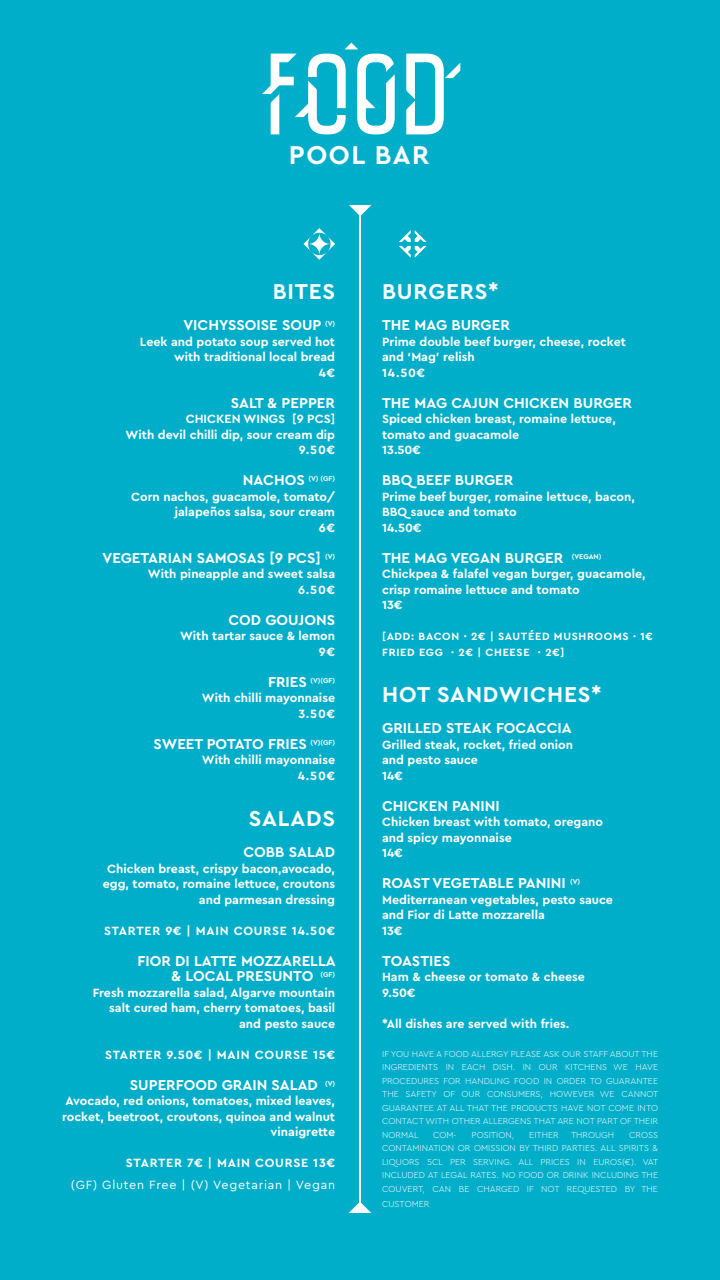
<style>
.page{position:relative;width:720px;height:1280px;background:#00aeca}
.page>*{position:absolute;margin:0;border:0;box-sizing:border-box;transform-origin:0 0}
.t1{font:118.2px "Saniretro";color:#fff}
.t2{font:700 26.95px "Cera Pro";letter-spacing:.055em;color:#fff}
.t3{font:700 22.55px "Cera Pro";letter-spacing:.035em;color:#fff}
.t4{font:700 15px/15.5px "Cera Pro";color:#fff;text-align:right}
.t5{font:700 12.5px/15.5px "Cera Pro";color:#fff;text-align:right}
.t6{font:700 12.5px "Cera Pro";letter-spacing:.06em;color:#fff}
.t7{font:12.5px "Cera Pro";letter-spacing:.06em;color:#fff}
.t8{font:700 11px/15.5px "Cera Pro";letter-spacing:.06em;color:#fff}
.t9{font:300 9px/13.5px "Cera Pro";color:#fff;text-align:justify}
.t10{font:700 7.3px "Cera Pro";color:#fff}
.s1{font-size:15px}
</style>
<div class="page">
<hr style="left:359px;top:213px;width:2px;height:992px;background:#fff">
<svg style="left:349px;top:1202px;width:22px;height:11px"></svg>
<svg style="left:304px;top:228px;width:31px;height:32px"></svg>
<svg style="left:399px;top:230px;width:28px;height:28px"></svg>
<svg style="left:345px;top:43px;width:13px;height:6px"></svg>
<svg style="left:357px;top:90px;width:18px;height:19px"></svg>
<svg style="left:445px;top:63px;width:15px;height:15px"></svg>
<svg style="left:262px;top:85px;width:50px;height:32px"></svg>
<svg style="left:349px;top:205px;width:22px;height:11px"></svg>
<h1 class="t1" style="left:265px;top:25px;width:186px">FOOD</h1>
<h2 class="t2" style="left:289px;top:137px;width:142px">POOL BAR</h2>
<h3 class="t3" style="left:273px;top:277px;width:64px">BITES</h3>
<p class="t4" style="left:183px;top:317px;width:153px">VICHYSSOISE SOUP <sup>(V)</sup></p>
<p class="t5" style="left:140px;top:333px;width:197px">Leek and potato soup served hot with traditional local bread<br>4€</p>
<p class="t4" style="left:231px;top:394px;width:106px">SALT &amp; PEPPER</p>
<p class="t5" style="left:126px;top:411px;width:211px">CHICKEN WINGS [9 PCS]<br>With devil chilli dip, sour cream dip<br>9.50€</p>
<p class="t10" style="left:243px;top:474px;width:94px"><span class="s1">NACHOS</span> (V) (GF)</p>
<p class="t5" style="left:131px;top:488px;width:205px">Corn nachos, guacamole, tomato/ jalapeños salsa, sour cream<br>6€</p>
<p class="t4" style="left:102px;top:549px;width:234px">VEGETARIAN SAMOSAS [9 PCS] <sup>(V)</sup></p>
<p class="t5" style="left:148px;top:566px;width:189px">With pineapple and sweet salsa<br>6.50€</p>
<p class="t4" style="left:228px;top:611px;width:108px">COD GOUJONS</p>
<p class="t5" style="left:180px;top:628px;width:157px">With tartar sauce &amp; lemon<br>9€</p>
<p class="t10" style="left:268px;top:675px;width:69px"><span class="s1">FRIES</span> (V)(GF)</p>
<p class="t5" style="left:202px;top:690px;width:135px">With chilli mayonnaise<br>3.50€</p>
<p class="t4" style="left:154px;top:735px;width:183px">SWEET POTATO FRIES <sup>(V)(GF)</sup></p>
<p class="t5" style="left:202px;top:752px;width:135px">With chilli mayonnaise<br>4.50€</p>
<h3 class="t3" style="left:249px;top:804px;width:88px">SALADS</h3>
<p class="t4" style="left:244px;top:844px;width:93px">COBB SALAD</p>
<p class="t5" style="left:103px;top:860px;width:234px">Chicken breast, crispy bacon,avocado, egg, tomato, romaine lettuce, croutons and parmesan dressing</p>
<p class="t6" style="left:104px;top:922px;width:233px">STARTER 9€ | MAIN COURSE 14.50€</p>
<p class="t4" style="left:137px;top:952px;width:200px">FIOR DI LATTE MOZZARELLA &amp; LOCAL PRESUNTO <sup>(GF)</sup></p>
<p class="t5" style="left:93px;top:984px;width:244px">Fresh mozzarella salad, Algarve mountain salt cured ham, cherry tomatoes, basil and pesto sauce</p>
<p class="t6" style="left:105px;top:1046px;width:232px">STARTER 9.50€ | MAIN COURSE 15€</p>
<p class="t4" style="left:130px;top:1076px;width:207px">SUPERFOOD GRAIN SALAD <sup>(V)</sup></p>
<p class="t5" style="left:62px;top:1093px;width:275px">Avocado, red onions, tomatoes, mixed leaves, rocket, beetroot, croutons, quinoa and walnut vinaigrette</p>
<p class="t6" style="left:126px;top:1155px;width:211px">STARTER 7€ | MAIN COURSE 13€</p>
<p class="t7" style="left:71px;top:1177px;width:266px">(GF) Gluten Free | (V) Vegetarian | Vegan</p>
<h3 class="t3" style="left:382px;top:277px;width:118px">BURGERS*</h3>
<p class="t4" style="left:382px;top:317px;width:129px">THE MAG BURGER</p>
<p class="t5" style="left:382px;top:333px;width:245px;text-align:left">Prime double beef burger, cheese, rocket and ‘Mag’ relish<br>14.50€</p>
<p class="t4" style="left:382px;top:394px;width:251px">THE MAG CAJUN CHICKEN BURGER</p>
<p class="t5" style="left:382px;top:411px;width:235px;text-align:left">Spiced chicken breast, romaine lettuce, tomato and guacamole<br>13.50€</p>
<p class="t4" style="left:382px;top:472px;width:133px">BBQ BEEF BURGER</p>
<p class="t5" style="left:382px;top:488px;width:254px;text-align:left">Prime beef burger, romaine lettuce, bacon,<br>BBQ sauce and tomato<br>14.50€</p>
<p class="t4" style="left:382px;top:549px;width:221px">THE MAG VEGAN BURGER <sup>(VEGAN)</sup></p>
<p class="t5" style="left:382px;top:566px;width:265px;text-align:left">Chickpea &amp; falafel vegan burger, guacamole, crisp romaine lettuce and tomato<br>13€</p>
<p class="t8" style="left:382px;top:628px;width:272px">[ADD: BACON · 2€ | SAUTÉED MUSHROOMS · 1€<br>FRIED EGG · 2€ | CHEESE · 2€]</p>
<h3 class="t3" style="left:382px;top:680px;width:221px">HOT SANDWICHES*</h3>
<p class="t4" style="left:382px;top:720px;width:191px">GRILLED STEAK FOCACCIA</p>
<p class="t5" style="left:382px;top:736px;width:192px;text-align:left">Grilled steak, rocket, fried onion and pesto sauce<br>14€</p>
<p class="t4" style="left:382px;top:797px;width:119px">CHICKEN PANINI</p>
<p class="t5" style="left:382px;top:814px;width:223px;text-align:left">Chicken breast with tomato, oregano and spicy mayonnaise<br>14€</p>
<p class="t4" style="left:382px;top:875px;width:200px">ROAST VEGETABLE PANINI <sup>(V)</sup></p>
<p class="t5" style="left:382px;top:891px;width:232px;text-align:left">Mediterranean vegetables, pesto sauce and Fior di Latte mozzarella<br>13€</p>
<p class="t4" style="left:382px;top:952px;width:70px">TOASTIES</p>
<p class="t5" style="left:382px;top:969px;width:204px;text-align:left">Ham &amp; cheese or tomato &amp; cheese<br>9.50€</p>
<p class="t5" style="left:382px;top:1015px;width:189px">*All dishes are served with fries.</p>
<p class="t9" style="left:382px;top:1047px;width:278px">IF YOU HAVE A FOOD ALLERGY PLEASE ASK OUR STAFF ABOUT THE INGREDIENTS IN EACH DISH. IN OUR KITCHENS WE HAVE PROCEDURES FOR HANDLING FOOD IN ORDER TO GUARANTEE THE SAFETY OF OUR CONSUMERS, HOWEVER WE CANNOT GUARANTEE AT ALL THAT THE PRODUCTS HAVE NOT COME INTO CONTACT WITH OTHER ALLERGENS THAT ARE NOT PART OF THEIR NORMAL</p>
<p class="t9" style="left:382px;top:1128px;width:278px;text-indent:247px">CROSS CONTAMINATION OR OMISSION BY THIRD PARTIES. ALL SPIRITS &amp; LIQUORS 5CL PER SERVING. ALL PRICES IN EUROS(€). VAT INCLUDED AT LEGAL RATES. NO FOOD OR DRINK INCLUDING THE COUVERT, CAN BE CHARGED IF NOT REQUESTED BY THE</p>
<p class="t9" style="left:382px;top:1197px;width:49px">CUSTOMER</p>
<p class="t9" style="left:433px;top:1128px;width:25px">COM-</p>
<p class="t9" style="left:472px;top:1128px;width:44px">POSITION,</p>
<p class="t9" style="left:529px;top:1128px;width:31px">EITHER</p>
<p class="t9" style="left:571px;top:1128px;width:45px">THROUGH</p>
</div>
